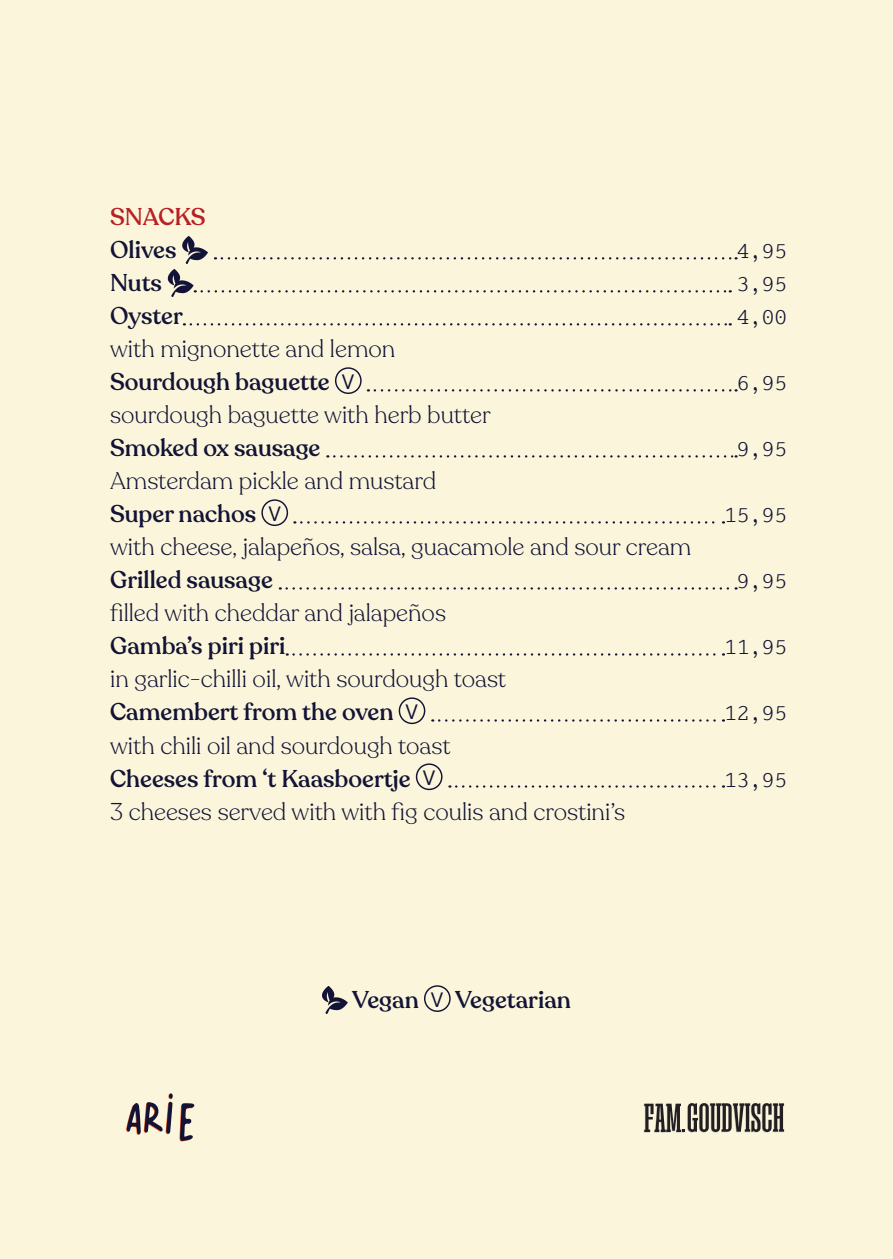
<style>
.page{position:relative;width:893px;height:1259px;background:#fbf6db}
.page>*{position:absolute;margin:0;border:0;box-sizing:border-box;transform-origin:0 0}
.t1{font:29.1px "Karben 205 Mono";color:#121336}
.t2{font:300 24px "Recoleta";color:#121336}
.t3{font:500 24px "Recoleta";color:#121336}
.t4{font:500 24px "Recoleta";letter-spacing:-.005em;color:#ba1f24}
.t5{font:300 21px "Lexia Mono";color:#121336}
</style>
<div class="page">
<svg style="left:126px;top:1093px;width:47px;height:42px"></svg>
<svg style="left:179px;top:1103px;width:15px;height:38px"></svg>
<svg style="left:644px;top:1103px;width:140px;height:29px"></svg>
<svg style="left:191px;top:323px;width:540px;height:2px"></svg>
<svg style="left:375px;top:389px;width:362px;height:2px"></svg>
<svg style="left:334px;top:455px;width:403px;height:2px"></svg>
<svg style="left:301px;top:521px;width:423px;height:2px"></svg>
<svg style="left:280px;top:587px;width:457px;height:2px"></svg>
<svg style="left:287px;top:653px;width:437px;height:2px"></svg>
<svg style="left:439px;top:719px;width:285px;height:2px"></svg>
<svg style="left:456px;top:785px;width:268px;height:2px"></svg>
<svg style="left:168px;top:236px;width:569px;height:61px"></svg>
<div style="left:335px;top:367px;width:27px;height:27px;border:1px solid #121336;border-radius:50%"></div>
<div style="left:261px;top:499px;width:27px;height:27px;border:1px solid #121336;border-radius:50%"></div>
<div style="left:399px;top:697px;width:26px;height:27px;border:1px solid #121336;border-radius:50%"></div>
<div style="left:416px;top:763px;width:26px;height:27px;border:1px solid #121336;border-radius:50%"></div>
<svg style="left:322px;top:985px;width:26px;height:29px"></svg>
<div style="left:424px;top:985px;width:27px;height:27px;border:1px solid #121336;border-radius:50%"></div>
<p class="t4" style="left:110px;top:202px;width:97px">SNACKS</p>
<p class="t3" style="left:110px;top:235px;width:68px">Olives</p>
<p class="t5" style="left:737px;top:237px;width:52px">4,95</p>
<p class="t3" style="left:110px;top:268px;width:53px">Nuts</p>
<p class="t5" style="left:737px;top:270px;width:52px">3,95</p>
<p class="t3" style="left:110px;top:301px;width:74px">Oyster</p>
<p class="t5" style="left:737px;top:303px;width:52px">4,00</p>
<p class="t2" style="left:110px;top:334px;width:287px">with mignonette and lemon</p>
<p class="t3" style="left:110px;top:367px;width:221px">Sourdough baguette</p>
<p class="t1" style="left:341px;top:363px;width:15px">v</p>
<p class="t5" style="left:737px;top:369px;width:52px">6,95</p>
<p class="t2" style="left:110px;top:400px;width:382px">sourdough baguette with herb butter</p>
<p class="t3" style="left:110px;top:433px;width:212px">Smoked ox sausage</p>
<p class="t5" style="left:737px;top:435px;width:52px">9,95</p>
<p class="t2" style="left:110px;top:466px;width:328px">Amsterdam pickle and mustard</p>
<p class="t3" style="left:110px;top:499px;width:148px">Super nachos</p>
<p class="t1" style="left:268px;top:495px;width:15px">v</p>
<p class="t5" style="left:724px;top:501px;width:64px">15,95</p>
<p class="t2" style="left:110px;top:532px;width:583px">with cheese, jalapeños, salsa, guacamole and sour cream</p>
<p class="t3" style="left:110px;top:565px;width:164px">Grilled sausage</p>
<p class="t5" style="left:737px;top:567px;width:52px">9,95</p>
<p class="t2" style="left:110px;top:598px;width:337px">filled with cheddar and jalapeños</p>
<p class="t3" style="left:110px;top:631px;width:177px">Gamba’s piri piri</p>
<p class="t5" style="left:724px;top:633px;width:64px">11,95</p>
<p class="t2" style="left:110px;top:664px;width:397px">in garlic-chilli oil, with sourdough toast</p>
<p class="t3" style="left:110px;top:697px;width:285px">Camembert from the oven</p>
<p class="t1" style="left:405px;top:693px;width:15px">v</p>
<p class="t5" style="left:724px;top:699px;width:64px">12,95</p>
<p class="t2" style="left:110px;top:730px;width:342px">with chili oil and sourdough toast</p>
<p class="t3" style="left:110px;top:763px;width:302px">Cheeses from ‘t Kaasboertje</p>
<p class="t1" style="left:422px;top:759px;width:15px">v</p>
<p class="t5" style="left:724px;top:765px;width:64px">13,95</p>
<p class="t2" style="left:110px;top:796px;width:517px">3 cheeses served with with fig coulis and crostini’s</p>
<p class="t3" style="left:352px;top:985px;width:68px">Vegan</p>
<p class="t1" style="left:430px;top:981px;width:15px">v</p>
<p class="t3" style="left:455px;top:985px;width:117px">Vegetarian</p>
</div>
